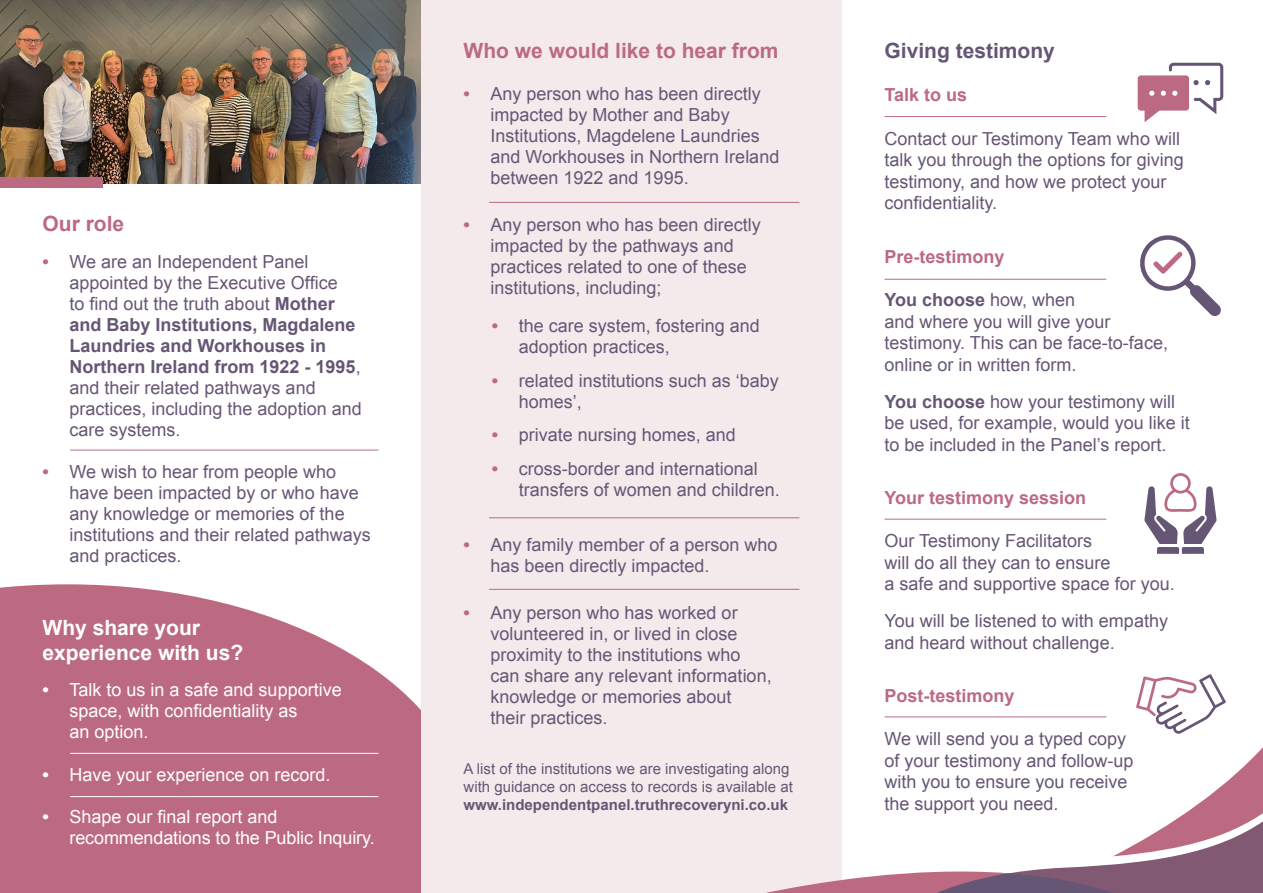
<style>
.page{position:relative;width:1263px;height:893px;background:#fff}
.page>*{position:absolute;margin:0;border:0;box-sizing:border-box;transform-origin:0 0}
.t1{font:700 21px "Arial";color:#bc6a82}
.t2{font:700 21px/25.2px "Arial";color:#fff}
.t3{font:700 21px "Arial";color:#665675}
.t4{font:18px/21px "Arial";color:#665675}
.t5{font:18px/21px "Arial";color:#fff}
.t6{font:700 18px "Arial";color:#bc6a82}
.t7{font:15px/18px "Arial";color:#665675}
.s1{font-weight:700;color:#bc6a82}
.s2{font-weight:700}
</style>
<div class="page">
<svg style="left:0;top:584px;width:421px;height:309px;background:#c2798e"></svg>
<div style="left:421px;top:0;width:421px;height:893px;background:#f4eaec"></div>
<img style="left:0;top:0;width:421px;height:183px">
<svg style="left:1144px;top:473px;width:72px;height:81px"></svg>
<hr style="left:884px;top:279px;width:222px;height:1px;background:#bc6a82">
<hr style="left:884px;top:116px;width:222px;height:1px;background:#bc6a82">
<hr style="left:884px;top:519px;width:222px;height:1px;background:#bc6a82">
<hr style="left:70px;top:450px;width:308px;height:1px;background:#bc6a82">
<hr style="left:70px;top:753px;width:308px;height:1px;background:#fff">
<hr style="left:70px;top:796px;width:308px;height:1px;background:#fff">
<hr style="left:489px;top:202px;width:310px;height:1px;background:#bc6a82">
<hr style="left:489px;top:517px;width:310px;height:1px;background:#bc6a82">
<hr style="left:489px;top:589px;width:310px;height:1px;background:#bc6a82">
<div style="left:0;top:178px;width:102px;height:10px;background:#bc6a82"></div>
<svg style="left:1140px;top:235px;width:81px;height:81px"></svg>
<svg style="left:1138px;top:63px;width:85px;height:59px"></svg>
<svg style="left:766px;top:674px;width:497px;height:219px"></svg>
<p class="t1" style="left:43px;top:210px;width:83px">Our role</p>
<p class="t4" style="left:70px;top:251px;width:294px;text-indent:-27px"><span class="s1">•</span> We are an Independent Panel appointed by the Executive Office<br>to find out the truth about <span class="s2">Mother and Baby Institutions, Magdalene<br>Laundries and Workhouses in<br>Northern Ireland from 1922 - 1995</span>, and their related pathways and practices, including the adoption and care systems.</p>
<p class="t4" style="left:70px;top:461px;width:303px;text-indent:-27px"><span class="s1">•</span> We wish to hear from people who have been impacted by or who have any knowledge or memories of the institutions and their related pathways and practices.</p>
<p class="t2" style="left:43px;top:616px;width:202px">Why share your experience with us?</p>
<p class="t5" style="left:70px;top:680px;width:274px;text-indent:-27px"><span class="s2">•</span> Talk to us in a safe and supportive space, with confidentiality as<br>an option.</p>
<p class="t5" style="left:43px;top:764px;width:290px"><span class="s2">•</span> Have your experience on record.</p>
<p class="t5" style="left:70px;top:806px;width:307px;text-indent:-27px"><span class="s2">•</span> Shape our final report and recommendations to the Public Inquiry.</p>
<p class="t1" style="left:463px;top:37px;width:317px">Who we would like to hear from</p>
<p class="t4" style="left:490px;top:84px;width:290px;text-indent:-27px"><span class="s1">•</span> Any person who has been directly impacted by Mother and Baby<br>Institutions, Magdelene Laundries and Workhouses in Northern Ireland between 1922 and 1995.</p>
<p class="t4" style="left:490px;top:214px;width:272px;text-indent:-27px"><span class="s1">•</span> Any person who has been directly impacted by the pathways and practices related to one of these institutions, including;</p>
<p class="t4" style="left:519px;top:315px;width:243px;text-indent:-27px"><span class="s1">•</span> the care system, fostering and adoption practices,</p>
<p class="t4" style="left:519px;top:370px;width:262px;text-indent:-27px"><span class="s1">•</span> related institutions such as ‘baby homes’,</p>
<p class="t4" style="left:492px;top:425px;width:246px"><span class="s1">•</span> private nursing homes, and</p>
<p class="t4" style="left:519px;top:459px;width:263px;text-indent:-27px"><span class="s1">•</span> cross-border and international transfers of women and children.</p>
<p class="t4" style="left:490px;top:534px;width:289px;text-indent:-27px"><span class="s1">•</span> Any family member of a person who has been directly impacted.</p>
<p class="t4" style="left:490px;top:602px;width:283px;text-indent:-27px"><span class="s1">•</span> Any person who has worked or volunteered in, or lived in close proximity to the institutions who can share any relevant information, knowledge or memories about<br>their practices.</p>
<p class="t7" style="left:463px;top:759px;width:331px">A list of the institutions we are investigating along with guidance on access to records is available at <span class="s2">www.independentpanel.truthrecoveryni.co.uk</span></p>
<p class="t3" style="left:884px;top:37px;width:172px">Giving testimony</p>
<p class="t6" style="left:884px;top:83px;width:84px">Talk to us</p>
<p class="t4" style="left:884px;top:128px;width:301px;line-height:21.6px">Contact our Testimony Team who will talk you through the options for giving testimony, and how we protect your confidentiality.</p>
<p class="t6" style="left:884px;top:245px;width:122px">Pre-testimony</p>
<p class="t4" style="left:884px;top:289px;width:285px;line-height:21.6px"><span class="s2">You choose</span> how, when<br>and where you will give your testimony. This can be face-to-face, online or in written form.</p>
<p class="t4" style="left:884px;top:391px;width:307px;line-height:21.6px"><span class="s2">You choose</span> how your testimony will be used, for example, would you like it to be included in the Panel’s report.</p>
<p class="t6" style="left:884px;top:486px;width:203px">Your testimony session</p>
<p class="t4" style="left:884px;top:530px;width:292px;line-height:21.6px">Our Testimony Facilitators<br>will do all they can to ensure<br>a safe and supportive space for you.</p>
<p class="t4" style="left:884px;top:610px;width:285px;line-height:21.6px">You will be listened to with empathy and heard without challenge.</p>
<p class="t6" style="left:884px;top:684px;width:132px">Post-testimony</p>
<p class="t4" style="left:884px;top:728px;width:251px;line-height:21.6px">We will send you a typed copy of your testimony and follow-up with you to ensure you receive the support you need.</p>
</div>
